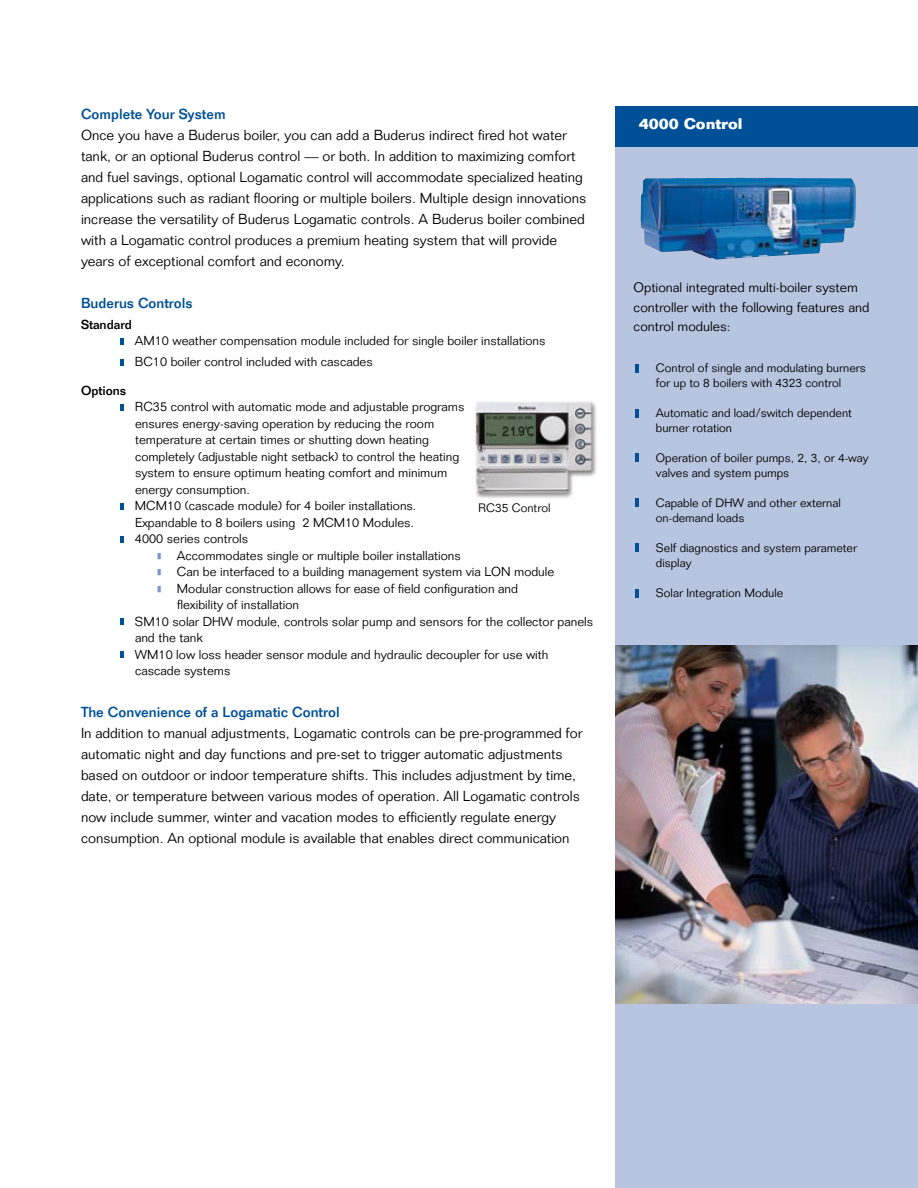
<style>
.page{position:relative;width:918px;height:1188px;background:#fff}
.page>*{position:absolute;margin:0;border:0;box-sizing:border-box;transform-origin:0 0}
.t1{font:700 15px "Folio";color:#fff}
.t2{font:300 14.25px/21px "Folio";color:#000}
.t3{font:500 14.25px "Folio";color:#005097}
.t4{font:300 13.5px/19.5px "Folio";color:#000}
.t5{font:300 12.75px/16.5px "Folio";color:#000}
.t6{font:500 12.75px "Folio";color:#000}
.t7{font:300 12px/15px "Folio";color:#000}
.s1{color:#7798c9}
</style>
<div class="page">
<div style="left:615px;top:142px;width:303px;height:1046px;background:#b8c5e0"></div>
<div style="left:615px;top:107px;width:303px;height:40px;background:#005097"></div>
<img style="left:640px;top:178px;width:216px;height:82px">
<svg style="left:635px;top:364px;width:4px;height:9px"></svg>
<svg style="left:635px;top:409px;width:4px;height:9px"></svg>
<svg style="left:635px;top:544px;width:4px;height:8px"></svg>
<svg style="left:635px;top:453px;width:4px;height:9px"></svg>
<svg style="left:635px;top:499px;width:4px;height:8px"></svg>
<img style="left:615px;top:646px;width:303px;height:358px">
<svg style="left:120px;top:338px;width:3px;height:6px"></svg>
<svg style="left:120px;top:359px;width:3px;height:6px"></svg>
<svg style="left:120px;top:404px;width:3px;height:6px"></svg>
<svg style="left:120px;top:503px;width:3px;height:6px"></svg>
<svg style="left:120px;top:536px;width:3px;height:6px"></svg>
<svg style="left:120px;top:618px;width:3px;height:7px"></svg>
<svg style="left:120px;top:651px;width:3px;height:7px"></svg>
<img style="left:475px;top:401px;width:122px;height:98px">
<svg style="left:635px;top:589px;width:4px;height:9px"></svg>
<p class="t3" style="left:81px;top:105px;width:146px">Complete Your System</p>
<p class="t2" style="left:81px;top:124px;width:507px">Once you have a Buderus boiler, you can add a Buderus indirect fired hot water tank, or an optional Buderus control — or both. In addition to maximizing comfort and fuel savings, optional Logamatic control will accommodate specialized heating applications such as radiant flooring or multiple boilers. Multiple design innovations increase the versatility of Buderus Logamatic controls. A Buderus boiler combined with a Logamatic control produces a premium heating system that will provide years of exceptional comfort and economy.</p>
<p class="t3" style="left:81px;top:294px;width:113px">Buderus Controls</p>
<p class="t6" style="left:81px;top:316px;width:53px">Standard</p>
<p class="t5" style="left:135px;top:330px;width:412px;line-height:21px">AM10 weather compensation module included for single boiler installations<br>BC10 boiler control included with cascades</p>
<p class="t6" style="left:81px;top:382px;width:47px">Options</p>
<p class="t5" style="left:135px;top:398px;width:331px">RC35 control with automatic mode and adjustable programs ensures energy-saving operation by reducing the room temperature at certain times or shutting down heating completely (adjustable night setback) to control the heating system to ensure optimum heating comfort and minimum energy consumption.<br>MCM10 (cascade module) for 4 boiler installations.<br>Expandable to 8 boilers using 2 MCM10 Modules.<br>4000 series controls</p>
<p class="t5" style="left:156px;top:547px;width:306px"><span class="s1">➢</span> Accommodates single or multiple boiler installations</p>
<p class="t5" style="left:156px;top:563px;width:400px"><span class="s1">➢</span> Can be interfaced to a building management system via LON module</p>
<p class="t5" style="left:156px;top:580px;width:364px"><span class="s1">➢</span> Modular construction allows for ease of field configuration and</p>
<p class="t5" style="left:177px;top:596px;width:124px">flexibility of installation</p>
<p class="t5" style="left:135px;top:613px;width:460px">SM10 solar DHW module, controls solar pump and sensors for the collector panels</p>
<p class="t5" style="left:135px;top:629px;width:69px">and the tank</p>
<p class="t5" style="left:135px;top:646px;width:415px">WM10 low loss header sensor module and hydraulic decoupler for use with</p>
<p class="t5" style="left:135px;top:662px;width:97px">cascade systems</p>
<p class="t3" style="left:81px;top:703px;width:260px">The Convenience of a Logamatic Control</p>
<p class="t2" style="left:81px;top:723px;width:503px">In addition to manual adjustments, Logamatic controls can be pre-programmed for automatic night and day functions and pre-set to trigger automatic adjustments based on outdoor or indoor temperature shifts. This includes adjustment by time, date, or temperature between various modes of operation. All Logamatic controls now include summer, winter and vacation modes to efficiently regulate energy consumption. An optional module is available that enables direct communication</p>
<p class="t7" style="left:478px;top:500px;width:74px">RC35 Control</p>
<p class="t1" style="left:639px;top:115px;width:105px">4000 Control</p>
<p class="t4" style="left:634px;top:278px;width:237px">Optional integrated multi-boiler system controller with the following features and control modules:</p>
<p class="t7" style="left:656px;top:360px;width:211px">Control of single and modulating burners for up to 8 boilers with 4323 control</p>
<p class="t7" style="left:656px;top:405px;width:198px">Automatic and load/switch dependent burner rotation</p>
<p class="t7" style="left:656px;top:450px;width:214px">Operation of boiler pumps, 2, 3, or 4-way valves and system pumps</p>
<p class="t7" style="left:656px;top:495px;width:186px">Capable of DHW and other external on-demand loads</p>
<p class="t7" style="left:656px;top:540px;width:203px">Self diagnostics and system parameter display</p>
<p class="t7" style="left:656px;top:585px;width:129px">Solar Integration Module</p>
</div>
